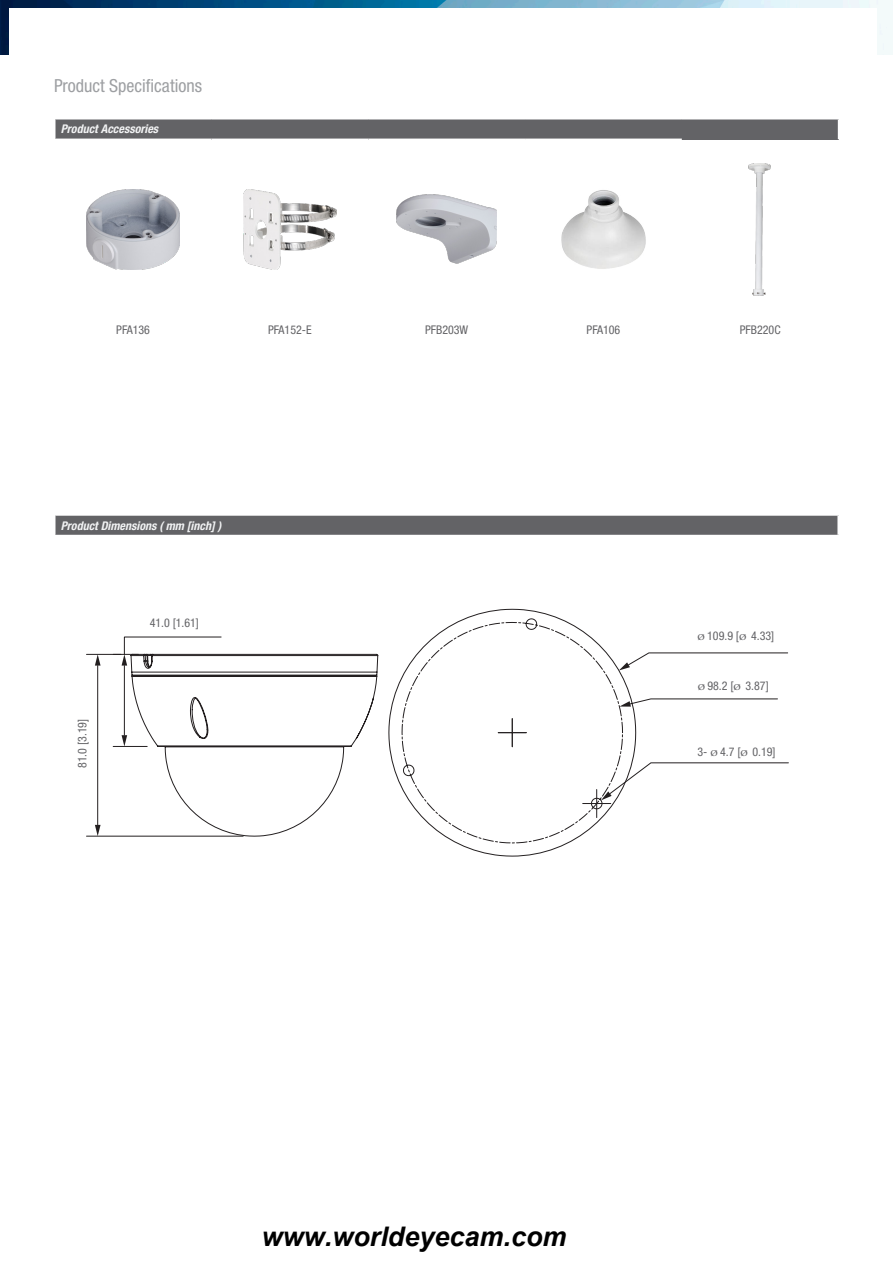
<style>
.page{position:relative;width:893px;height:1263px;background:#fff}
.page>*{position:absolute;margin:0;border:0;box-sizing:border-box;transform-origin:0 0}
.t1{font:condensed 18px "Helvetica Neue LT Std";color:#9d9fa2}
.t2{font:condensed 12px "Helvetica Neue LT Std";color:#636366}
.t3{font:italic 700 condensed 12px "Helvetica Neue LT Std";color:#f2f3f4}
.s1{font-family:"Trajan Pro";font-weight:700;font-stretch:normal;font-size:9px}
</style>
<div class="page">
<img style="left:0;top:0;width:893px;height:54px">
<div style="left:55px;top:515px;width:783px;height:20px;background:#636366"></div>
<svg style="left:55px;top:516px;width:1px;height:19px"></svg>
<svg style="left:837px;top:516px;width:2px;height:19px"></svg>
<hr style="left:54px;top:514px;width:785px;height:2px;background:#fff">
<div style="left:55px;top:119px;width:783px;height:20px;background:#636366"></div>
<hr style="left:54px;top:119px;width:2px;height:20px;background:#fff">
<img style="left:87px;top:190px;width:93px;height:79px">
<img style="left:243px;top:190px;width:94px;height:79px">
<img style="left:396px;top:194px;width:101px;height:70px">
<img style="left:561px;top:190px;width:85px;height:79px">
<img style="left:748px;top:163px;width:23px;height:133px">
<svg style="left:131px;top:636px;width:657px;height:201px"></svg>
<svg style="left:389px;top:609px;width:388px;height:247px"></svg>
<svg style="left:619px;top:701px;width:12px;height:6px"></svg>
<svg style="left:498px;top:718px;width:290px;height:99px"></svg>
<hr style="left:86px;top:654px;width:52px;height:1px;background:#231f20">
<hr style="left:86px;top:836px;width:157px;height:1px;background:#231f20">
<hr style="left:97px;top:666px;width:1px;height:159px;background:#231f20">
<svg style="left:95px;top:654px;width:6px;height:12px"></svg>
<svg style="left:95px;top:825px;width:6px;height:11px"></svg>
<svg style="left:113px;top:637px;width:108px;height:109px"></svg>
<div style="left:9px;top:9px;width:867px;height:57px;background:#fff"></div>
<p class="t1" style="left:54px;top:76px;width:150px">Product Specifications</p>
<p class="t3" style="left:61px;top:122px;width:99px">Product Accessories</p>
<p class="t2" style="left:116px;top:323px;width:35px">PFA136</p>
<p class="t2" style="left:268px;top:323px;width:45px">PFA152-E</p>
<p class="t2" style="left:425px;top:323px;width:45px">PFB203W</p>
<p class="t2" style="left:587px;top:323px;width:35px">PFA106</p>
<p class="t2" style="left:740px;top:323px;width:42px">PFB220C</p>
<p class="t3" style="left:61px;top:518px;width:162px">Product Dimensions ( mm [inch] )</p>
<p class="t2" style="left:75px;top:768px;width:51px;rotate:-90deg">81.0 [3.19]</p>
<p class="t2" style="left:150px;top:616px;width:51px">41.0 [1.61]</p>
<p class="t2" style="left:697px;top:629px;width:78px"><span class="s1">ø</span> 109.9 [<span class="s1">ø</span> 4.33]</p>
<p class="t2" style="left:698px;top:679px;width:73px"><span class="s1">ø</span> 98.2 [<span class="s1">ø</span> 3.87]</p>
<p class="t2" style="left:697px;top:744px;width:80px">3- <span class="s1">ø</span> 4.7 [<span class="s1">ø</span> 0.19]</p>
</div>
